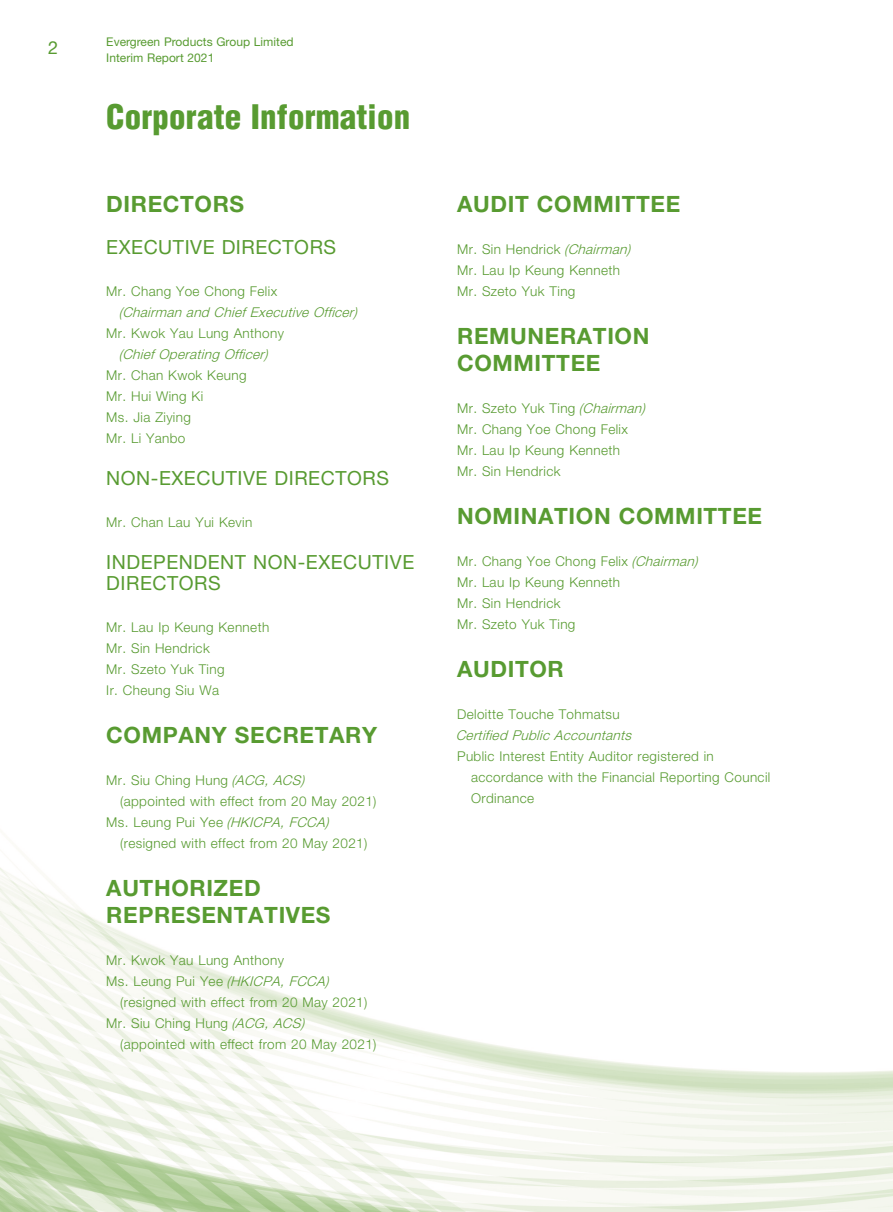
<style>
.page{position:relative;width:893px;height:1212px;background:#fff}
.page>*{position:absolute;margin:0;border:0;box-sizing:border-box;transform-origin:0 0}
.t1{font:900 condensed 33px "Helvetica LT Std";letter-spacing:.005em;color:#589b31}
.t2{font:700 22.5px/27px "Helvetica Neue LT Std";letter-spacing:.03em;color:#589b31}
.t3{font:19.5px/21px "Helvetica Neue LT Std";letter-spacing:.03em;color:#589b31}
.t4{font:18px "Helvetica Neue LT Std";color:#589b31}
.t5{font:300 13.5px/21px "Helvetica Neue LT Std";letter-spacing:.03em;color:#589b31}
.t6{font:italic 300 13.5px "Helvetica Neue LT Std";color:#589b31}
.t7{font:12px/16.5px "Helvetica Neue LT Std";letter-spacing:.005em;color:#589b31}
.s1{font-style:italic}
</style>
<div class="page">
<img style="left:0;top:868px;width:893px;height:344px">
<h3 class="t4" style="left:48px;top:37px;width:12px">2</h3>
<p class="t7" style="left:106px;top:33px;width:189px">Evergreen Products Group Limited<br>Interim Report 2021</p>
<h1 class="t1" style="left:106px;top:96px;width:305px">Corporate Information</h1>
<h2 class="t2" style="left:106px;top:190px;width:139px">DIRECTORS</h2>
<h3 class="t3" style="left:106px;top:236px;width:231px">EXECUTIVE DIRECTORS</h3>
<p class="t5" style="left:106px;top:280px;width:172px">Mr. Chang Yoe Chong Felix</p>
<p class="t6" style="left:119px;top:304px;width:240px">(Chairman and ChiefExecutive Officer)</p>
<p class="t5" style="left:106px;top:322px;width:179px">Mr. Kwok Yau Lung Anthony</p>
<p class="t6" style="left:119px;top:346px;width:151px">(ChiefOperating Officer)</p>
<p class="t5" style="left:106px;top:364px;width:142px">Mr. Chan Kwok Keung<br>Mr. Hui Wing Ki<br>Ms. Jia Ziying<br>Mr. Li Yanbo</p>
<h3 class="t3" style="left:106px;top:467px;width:284px">NON-EXECUTIVE DIRECTORS</h3>
<p class="t5" style="left:106px;top:511px;width:147px">Mr. Chan Lau Yui Kevin</p>
<h3 class="t3" style="left:106px;top:551px;width:309px">INDEPENDENT NON-EXECUTIVE<br>DIRECTORS</h3>
<p class="t5" style="left:106px;top:616px;width:164px">Mr. Lau Ip Keung Kenneth<br>Mr. Sin Hendrick<br>Mr. Szeto Yuk Ting<br>Ir. Cheung Siu Wa</p>
<h2 class="t2" style="left:106px;top:721px;width:272px">COMPANY SECRETARY</h2>
<p class="t5" style="left:106px;top:769px;width:200px">Mr. Siu Ching Hung <span class="s1">(ACG,ACS)</span></p>
<p class="t5" style="left:120px;top:790px;width:258px">(appointed with effect from 20 May 2021)</p>
<p class="t5" style="left:106px;top:811px;width:224px">M s . L e u n g P u i Y e e <span class="s1">(HKICPA,FCCA)</span></p>
<p class="t5" style="left:120px;top:832px;width:249px">(resigned with effect from 20 May 2021)</p>
<h2 class="t2" style="left:106px;top:874px;width:226px">AUTHORIZED<br>REPRESENTATIVES</h2>
<p class="t5" style="left:106px;top:949px;width:179px">Mr. Kwok Yau Lung Anthony</p>
<p class="t5" style="left:106px;top:970px;width:224px">M s . L e u n g P u i Y e e <span class="s1">(HKICPA,FCCA)</span></p>
<p class="t5" style="left:120px;top:991px;width:249px">(resigned with effect from 20 May 2021)</p>
<p class="t5" style="left:106px;top:1012px;width:200px">Mr. Siu Ching Hung <span class="s1">(ACG,ACS)</span></p>
<p class="t5" style="left:120px;top:1033px;width:258px">(appointed with effect from 20 May 2021)</p>
<h2 class="t2" style="left:457px;top:190px;width:225px">AUDIT COMMITTEE</h2>
<p class="t5" style="left:457px;top:238px;width:175px">Mr. Sin Hendrick <span class="s1">(Chairman)<br></span>Mr. Lau Ip Keung Kenneth<br>Mr. Szeto Yuk Ting</p>
<h2 class="t2" style="left:457px;top:322px;width:194px">REMUNERATION<br>COMMITTEE</h2>
<p class="t5" style="left:457px;top:397px;width:190px">Mr. Szeto Yuk Ting <span class="s1">(Chairman)<br></span>Mr. Chang Yoe Chong Felix<br>Mr. Lau Ip Keung Kenneth<br>Mr. Sin Hendrick</p>
<h2 class="t2" style="left:457px;top:502px;width:307px">NOMINATION COMMITTEE</h2>
<p class="t5" style="left:457px;top:550px;width:242px">Mr. Chang Yoe Chong Felix <span class="s1">(Chairman)<br></span>Mr. Lau Ip Keung Kenneth<br>Mr. Sin Hendrick<br>Mr. Szeto Yuk Ting</p>
<h2 class="t2" style="left:457px;top:655px;width:108px">AUDITOR</h2>
<p class="t5" style="left:457px;top:703px;width:164px">Deloitte Touche Tohmatsu</p>
<p class="t6" style="left:456px;top:727px;width:181px">Certified Public Accountants</p>
<p class="t5" style="left:471px;top:745px;width:301px;text-indent:-14px">Public Interest Entity Auditor registered in accordance with the Financial Reporting Council<br>Ordinance</p>
</div>
